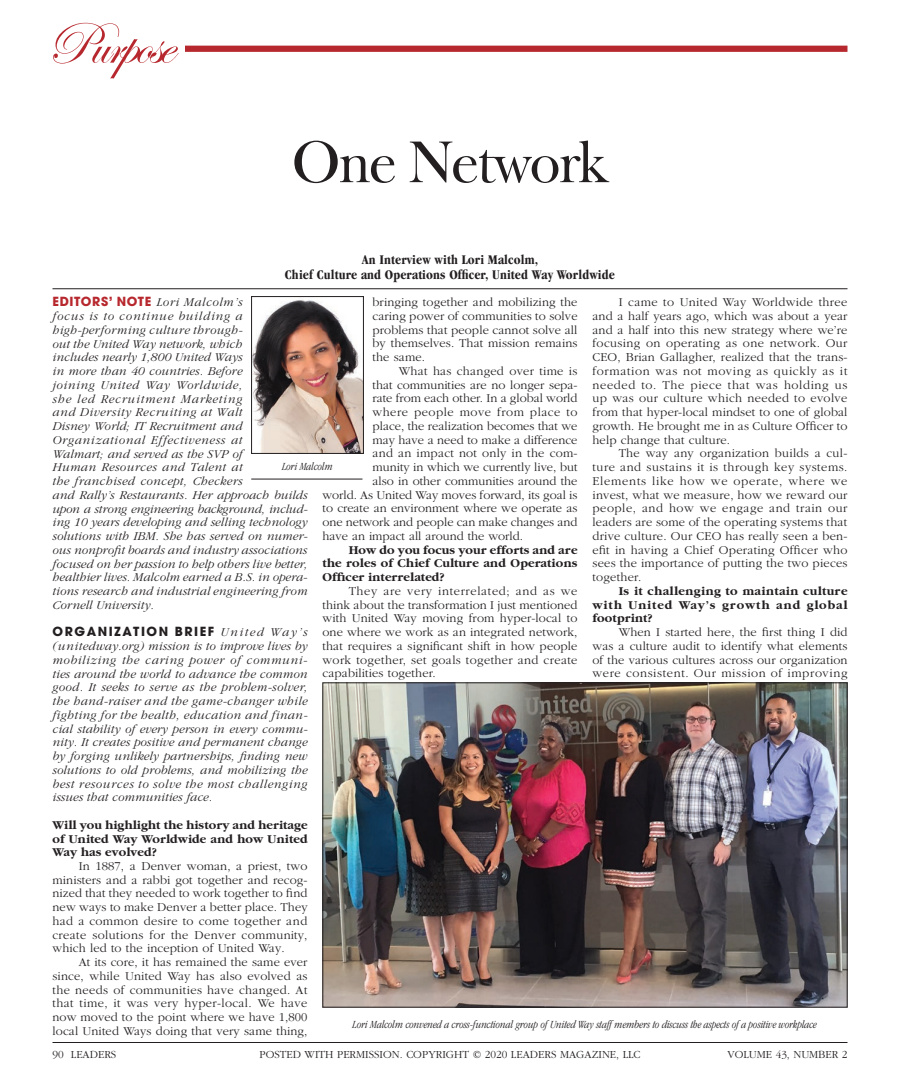
<style>
.page{position:relative;width:900px;height:1080px;background:#fff}
.page>*{position:absolute;margin:0;border:0;box-sizing:border-box;transform-origin:0 0}
.t1{font:60px "Frys Baskerville BT";letter-spacing:-.04em;color:#231f20}
.t2{font:60px "Edwardian Script ITC";letter-spacing:-.04em;color:#b7282e}
.t3{font:700 condensed 13.75px/15px "Garamond";letter-spacing:.01em;color:#231f20;text-align:center}
.t4{font:300 12.5px/13.8px "Garamond";letter-spacing:.01em;color:#231f20;text-align:justify}
.t5{font:italic 300 12.5px/13.8px "Garamond";letter-spacing:.01em;color:#231f20}
.t6{font:700 12.5px/13.8px "Garamond";letter-spacing:.01em;color:#231f20;text-align:justify}
.t7{font:700 12.5px "Avant Garde";letter-spacing:.13em;color:#231f20}
.t8{font:300 12.5px "Garamond";letter-spacing:.04em;color:#231f20}
.t9{font:italic 300 condensed 11.25px "Garamond";color:#231f20}
.t10{font:300 11.25px "Garamond";color:#231f20}
.s1{font-family:"Avant Garde";font-weight:700;font-style:normal;color:#b7282e}
.s2{font-family:"Garamond";font-weight:300;font-style:italic}
</style>
<div class="page">
<div style="left:185px;top:46px;width:663px;height:6px;background:#b7282e"></div>
<img style="left:253px;top:300px;width:109px;height:152px">
<div style="left:251px;top:296px;width:113px;height:158px;border:1px solid #231f20"></div>
<hr style="left:251px;top:479px;width:111px;height:1px;background:#231f20">
<hr style="left:52px;top:288px;width:796px;height:1px;background:#231f20">
<img style="left:324px;top:684px;width:522px;height:322px">
<hr style="left:52px;top:1042px;width:796px;height:1px;background:#231f20">
<h1 class="t2" style="left:46px;top:11px;width:128px">Purpose</h1>
<h1 class="t1" style="left:292px;top:125px;width:318px">One Network</h1>
<p class="t3" style="left:285px;top:252px;width:332px">An Interview with Lori Malcolm,<br>Chief Culture and Operations Officer, United Way Worldwide</p>
<p class="t5" style="left:52px;top:296px;width:257px"><span class="s1">EDITORS’ NOTE</span> Lori Malcolm’s<br>focus is to continue building a high-performing culture through-<br>out the United Way network, which<br>includes nearly 1,800 United Ways<br>in more than 40 countries. Before<br>joining United Way Worldwide,<br>she led Recruitment Marketing<br>and Diversity Recruiting at Walt<br>Disney World; IT Recruitment and Organizational Effectiveness at<br>Walmart; and served as the SVP of<br>Human Resources and Talent at<br>the franchised concept, Checkers<br>and Rally’s Restaurants. Her approach builds upon a strong engineering background, includ&shy;ing 10 years developing and selling technology solutions with IBM. She has served on numer&shy;ous nonprofit boards and industry associations focused on her passion to help others live better, healthier lives. Malcolm earned a B.S. in opera&shy;tions research and industrial engineering from Cornell University.</p>
<p class="t7" style="left:52px;top:624px;width:257px">ORGANIZATION BRIEF <span class="s2">United Way’s</span></p>
<p class="t5" style="left:52px;top:639px;width:257px;text-align:justify">(unitedway.org) mission is to improve lives by mobilizing the caring power of communi&shy;ties around the world to advance the common good. It seeks to serve as the problem-solver, the hand-raiser and the game-changer while fighting for the health, education and finan&shy;cial stability of every person in every commu&shy;nity. It creates positive and permanent change by forging unlikely partnerships, finding new solutions to old problems, and mobilizing the best resources to solve the most challenging issues that communities face.</p>
<p class="t6" style="left:52px;top:818px;width:257px">Will you highlight the history and heritage of United Way Worldwide and how United Way has evolved?</p>
<p class="t4" style="left:52px;top:859px;width:257px;text-indent:26px">In 1887, a Denver woman, a priest, two ministers and a rabbi got together and recog&shy;nized that they needed to work together to find new ways to make Denver a better place. They had a common desire to come together and create solutions for the Denver community, which led to the inception of United Way.</p>
<p class="t4" style="left:52px;top:956px;width:257px;text-indent:26px">At its core, it has remained the same ever since, while United Way has also evolved as the needs of communities have changed. At that time, it was very hyper-local. We have now moved to the point where we have 1,800 local United Ways doing that very same thing,</p>
<p class="t4" style="left:372px;top:296px;width:207px">bringing together and mobilizing the caring power of communities to solve problems that people cannot solve all by themselves. That mission remains the same.</p>
<p class="t4" style="left:399px;top:364px;width:180px">What has changed over time is</p>
<p class="t4" style="left:372px;top:378px;width:206px">that communities are no longer sepa-</p>
<p class="t4" style="left:372px;top:392px;width:207px">rate from each other. In a global world</p>
<p class="t8" style="left:372px;top:406px;width:207px">where people move from place to</p>
<p class="t4" style="left:372px;top:419px;width:206px">place, the realization becomes that we</p>
<p class="t4" style="left:372px;top:433px;width:206px">may have a need to make a difference</p>
<p class="t4" style="left:372px;top:447px;width:207px">and an impact not only in the com-</p>
<p class="t4" style="left:372px;top:461px;width:207px">munity in which we currently live, but</p>
<p class="t4" style="left:372px;top:474px;width:207px">also in other communities around the</p>
<p class="t4" style="left:322px;top:488px;width:257px">world. As United Way moves forward, its goal is</p>
<p class="t4" style="left:322px;top:502px;width:256px">to create an environment where we operate as</p>
<p class="t4" style="left:322px;top:516px;width:256px">one network and people can make changes and</p>
<p class="t4" style="left:322px;top:529px;width:202px">have an impact all around the world.</p>
<p class="t6" style="left:322px;top:543px;width:257px;text-indent:26px">How do you focus your efforts and are the roles of Chief Culture and Operations Officer interrelated?</p>
<p class="t4" style="left:322px;top:584px;width:257px;text-indent:26px">They are very interrelated; and as we think about the transformation I just mentioned with United Way moving from hyper-local to one where we work as an integrated network, that requires a significant shift in how people work together, set goals together and create capabilities together.</p>
<p class="t4" style="left:593px;top:296px;width:257px;text-indent:26px">I came to United Way Worldwide three and a half years ago, which was about a year and a half into this new strategy where we’re focusing on operating as one network. Our CEO, Brian Gallagher, realized that the trans&shy;formation was not moving as quickly as it needed to. The piece that was holding us up was our culture which needed to evolve from that hyper-local mindset to one of global growth. He brought me in as Culture Officer to help change that culture.</p>
<p class="t4" style="left:593px;top:447px;width:257px;text-indent:26px">The way any organization builds a cul&shy;ture and sustains it is through key systems.<br>Elements like how we operate, where we invest, what we measure, how we reward our people, and how we engage and train our leaders are some of the operating systems that drive culture. Our CEO has really seen a ben&shy;efit in having a Chief Operating Officer who sees the importance of putting the two pieces together.</p>
<p class="t6" style="left:593px;top:584px;width:257px;text-indent:26px">Is it challenging to maintain culture with United Way’s growth and global footprint?</p>
<p class="t4" style="left:593px;top:626px;width:257px;text-indent:26px">When I started here, the first thing I did was a culture audit to identify what elements of the various cultures across our organization were consistent. Our mission of improving</p>
<p class="t9" style="left:282px;top:460px;width:52px">Lori Malcolm</p>
<p class="t9" style="left:353px;top:1019px;width:466px">Lori Malcolm convened a cross-functional group of United Way staff members to discuss the aspects of a positive workplace</p>
<p class="t10" style="left:52px;top:1048px;width:65px">90 LEADERS</p>
<p class="t10" style="left:259px;top:1048px;width:383px">POSTED WITH PERMISSION. COPYRIGHT © 2020 LEADERS MAGAZINE, LLC</p>
<p class="t10" style="left:728px;top:1048px;width:121px">VOLUME 43, NUMBER 2</p>
</div>
